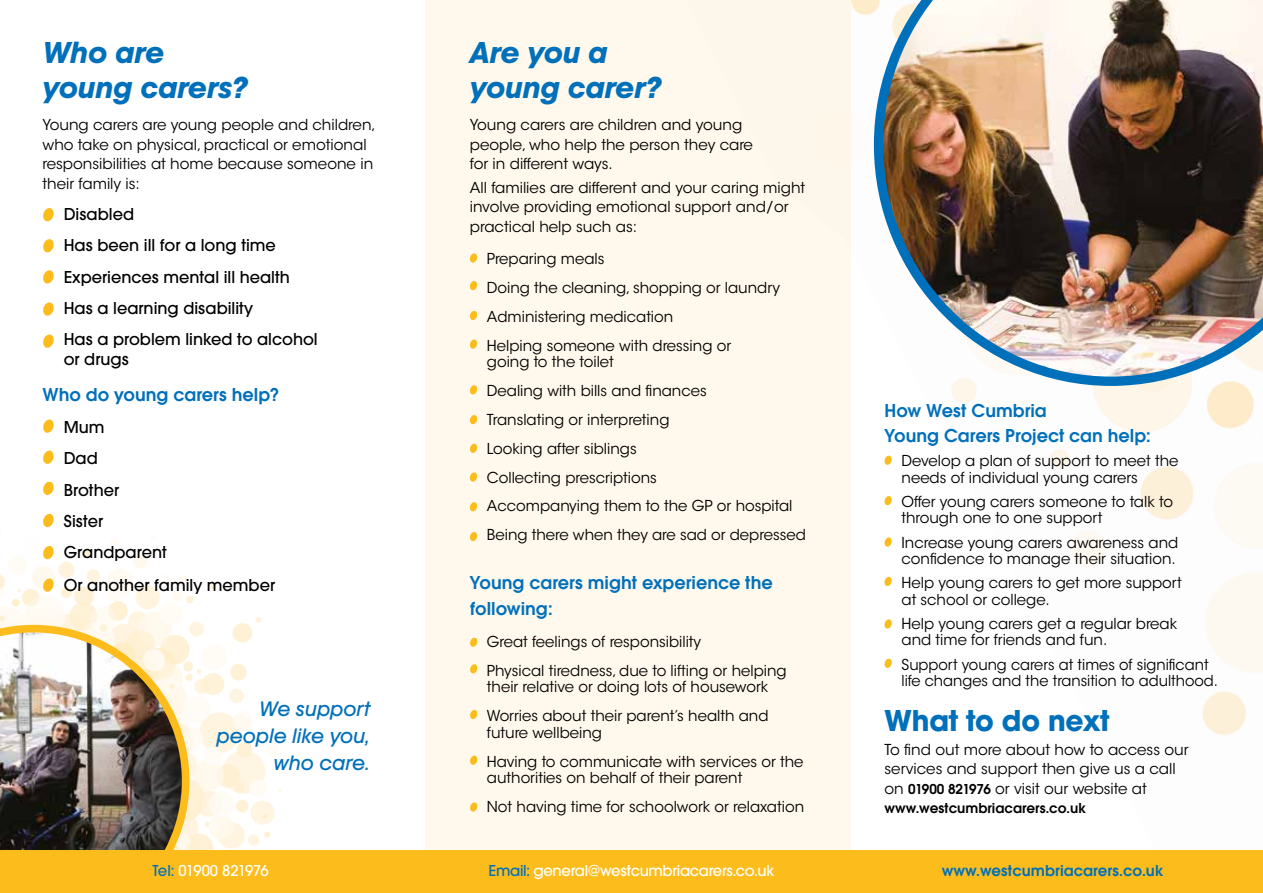
<style>
.page{position:relative;width:1263px;height:893px;background:#fff}
.page>*{position:absolute;margin:0;border:0;box-sizing:border-box;transform-origin:0 0}
.t1{font:italic 700 31.5px/34.5px "Avant Garde Gothic Itc T";color:#0070ba}
.t2{font:700 31.5px "Avant Garde Gothic Itc T";color:#0070ba}
.t3{font:italic 500 21.75px/27px "Avant Garde Gothic Itc T";color:#0070ba;text-align:right}
.t4{font:600 19.5px/25.5px "Avant Garde Gothic Itc T";color:#0070ba}
.t5{font:500 18px/31.7px "Avant Garde Gothic Itc T";color:#000}
.t6{font:500 16.5px "Avant Garde Gothic Itc T";letter-spacing:-.02em;color:#fff}
.t7{font:600 16.5px "Avant Garde Gothic Itc T";color:#0070ba}
.t8{font:15px/28.8px "ITC Avant Garde Std";color:#000}
.t9{font:600 15px "Avant Garde Gothic Itc T";color:#000}
.s1{font-family:"Avant Garde Gothic Itc T";font-weight:600}
.s2{color:#0070ba}
</style>
<div class="page">
<div style="left:425px;top:0;width:425px;height:893px;background:#fff9ed"></div>
<img style="left:850px;top:0;width:413px;height:850px">
<img style="left:0;top:529px;width:282px;height:321px">
<img style="left:0;top:625px;width:189px;height:225px">
<div style="left:0;top:850px;width:1263px;height:43px;background:#fcbd1c"></div>
<img style="left:874px;top:0;width:389px;height:386px">
<svg style="left:43px;top:208px;width:11px;height:14px"></svg>
<svg style="left:43px;top:419px;width:11px;height:14px"></svg>
<svg style="left:43px;top:239px;width:11px;height:14px"></svg>
<svg style="left:43px;top:450px;width:11px;height:14px"></svg>
<svg style="left:43px;top:270px;width:11px;height:14px"></svg>
<svg style="left:43px;top:481px;width:11px;height:14px"></svg>
<svg style="left:43px;top:302px;width:11px;height:14px"></svg>
<svg style="left:43px;top:513px;width:11px;height:15px"></svg>
<svg style="left:42px;top:578px;width:12px;height:14px"></svg>
<svg style="left:43px;top:334px;width:11px;height:14px"></svg>
<svg style="left:42px;top:545px;width:12px;height:15px"></svg>
<svg style="left:470px;top:253px;width:8px;height:10px"></svg>
<svg style="left:884px;top:455px;width:8px;height:10px"></svg>
<svg style="left:469px;top:281px;width:9px;height:10px"></svg>
<svg style="left:884px;top:496px;width:8px;height:10px"></svg>
<svg style="left:469px;top:310px;width:9px;height:10px"></svg>
<svg style="left:884px;top:537px;width:8px;height:10px"></svg>
<svg style="left:469px;top:339px;width:9px;height:10px"></svg>
<svg style="left:884px;top:576px;width:8px;height:10px"></svg>
<svg style="left:470px;top:385px;width:8px;height:10px"></svg>
<svg style="left:884px;top:619px;width:8px;height:10px"></svg>
<svg style="left:469px;top:415px;width:9px;height:10px"></svg>
<svg style="left:884px;top:658px;width:8px;height:10px"></svg>
<svg style="left:469px;top:443px;width:9px;height:10px"></svg>
<svg style="left:470px;top:472px;width:8px;height:10px"></svg>
<svg style="left:469px;top:502px;width:9px;height:10px"></svg>
<svg style="left:469px;top:532px;width:9px;height:10px"></svg>
<svg style="left:470px;top:637px;width:8px;height:10px"></svg>
<svg style="left:470px;top:664px;width:8px;height:10px"></svg>
<svg style="left:470px;top:710px;width:8px;height:10px"></svg>
<svg style="left:470px;top:755px;width:8px;height:10px"></svg>
<svg style="left:470px;top:802px;width:8px;height:10px"></svg>
<h1 class="t1" style="left:43px;top:35px;width:207px">Who are young carers?</h1>
<p class="t8" style="left:43px;top:115px;width:335px;line-height:19.5px">Young carers are young people and children, who take on physical, practical or emotional responsibilities at home because someone in their family is:</p>
<p class="t5" style="left:64px;top:198px;width:255px">Disabled<br>Has been ill for a long time<br>Experiences mental ill health<br>Has a learning disability<br>Has a problem linked to alcohol</p>
<p class="t5" style="left:64px;top:343px;width:67px">or drugs</p>
<h3 class="t4" style="left:43px;top:382px;width:238px">Who do young carers help?</h3>
<p class="t5" style="left:64px;top:411px;width:213px">Mum<br>Dad<br>Brother<br>Sister<br>Grandparent<br>Or another family member</p>
<h2 class="t3" style="left:216px;top:695px;width:155px">We support people like you, who care.</h2>
<h1 class="t1" style="left:470px;top:35px;width:193px">Are you a young carer?</h1>
<p class="t8" style="left:470px;top:115px;width:285px;line-height:19.5px">Young carers are children and young people, who help the person they care for in different ways.</p>
<p class="t8" style="left:470px;top:178px;width:337px;line-height:19.5px">All families are different and your caring might involve providing emotional support and/or practical help such as:</p>
<p class="t8" style="left:487px;top:244px;width:295px">Preparing meals<br>Doing the cleaning, shopping or laundry<br>Administering medication<br>Helping someone with dressing or</p>
<p class="t8" style="left:487px;top:347px;width:320px">going to the toilet<br>Dealing with bills and finances<br>Translating or interpreting<br>Looking after siblings<br>Collecting prescriptions<br>Accompanying them to the GP or hospital<br>Being there when they are sad or depressed</p>
<h3 class="t4" style="left:470px;top:570px;width:305px">Young carers might experience the following:</h3>
<p class="t8" style="left:487px;top:627px;width:301px">Great feelings of responsibility<br>Physical tiredness, due to lifting or helping</p>
<p class="t8" style="left:487px;top:673px;width:283px">their relative or doing lots of housework<br>Worries about their parent’s health and</p>
<p class="t8" style="left:487px;top:718px;width:318px">future wellbeing<br>Having to communicate with services or the</p>
<p class="t8" style="left:487px;top:763px;width:319px">authorities on behalf of their parent<br>Not having time for schoolwork or relaxation</p>
<h3 class="t4" style="left:884px;top:397px;width:268px">How West Cumbria<br>Young Carers Project can help:</h3>
<p class="t8" style="left:901px;top:453px;width:279px;line-height:16.5px">Develop a plan of support to meet the needs of individual young carers</p>
<p class="t8" style="left:901px;top:493px;width:273px;line-height:16.5px">Offer young carers someone to talk to through one to one support</p>
<p class="t8" style="left:901px;top:534px;width:278px;line-height:16.5px">Increase young carers awareness and confidence to manage their situation.</p>
<p class="t8" style="left:901px;top:575px;width:282px;line-height:16.5px">Help young carers to get more support at school or college.</p>
<p class="t8" style="left:901px;top:615px;width:277px;line-height:16.5px">Help young carers get a regular break and time for friends and fun.</p>
<p class="t8" style="left:901px;top:656px;width:318px;line-height:16.5px">Support young carers at times of significant life changes and the transition to adulthood.</p>
<h1 class="t2" style="left:884px;top:701px;width:227px">What to do next</h1>
<p class="t8" style="left:884px;top:740px;width:306px;line-height:19.5px">To find out more about how to access our services and support then give us a call on <span class="s1">01900 821976</span> or visit our website at</p>
<p class="t9" style="left:884px;top:799px;width:203px">www.westcumbriacarers.co.uk</p>
<p class="t6" style="left:152px;top:861px;width:118px"><span class="s2">Tel:</span> 01900 821976</p>
<p class="t6" style="left:489px;top:861px;width:287px"><span class="s2">Email:</span> general@westcumbriacarers.co.uk</p>
<p class="t7" style="left:942px;top:861px;width:223px">www.westcumbriacarers.co.uk</p>
</div>
